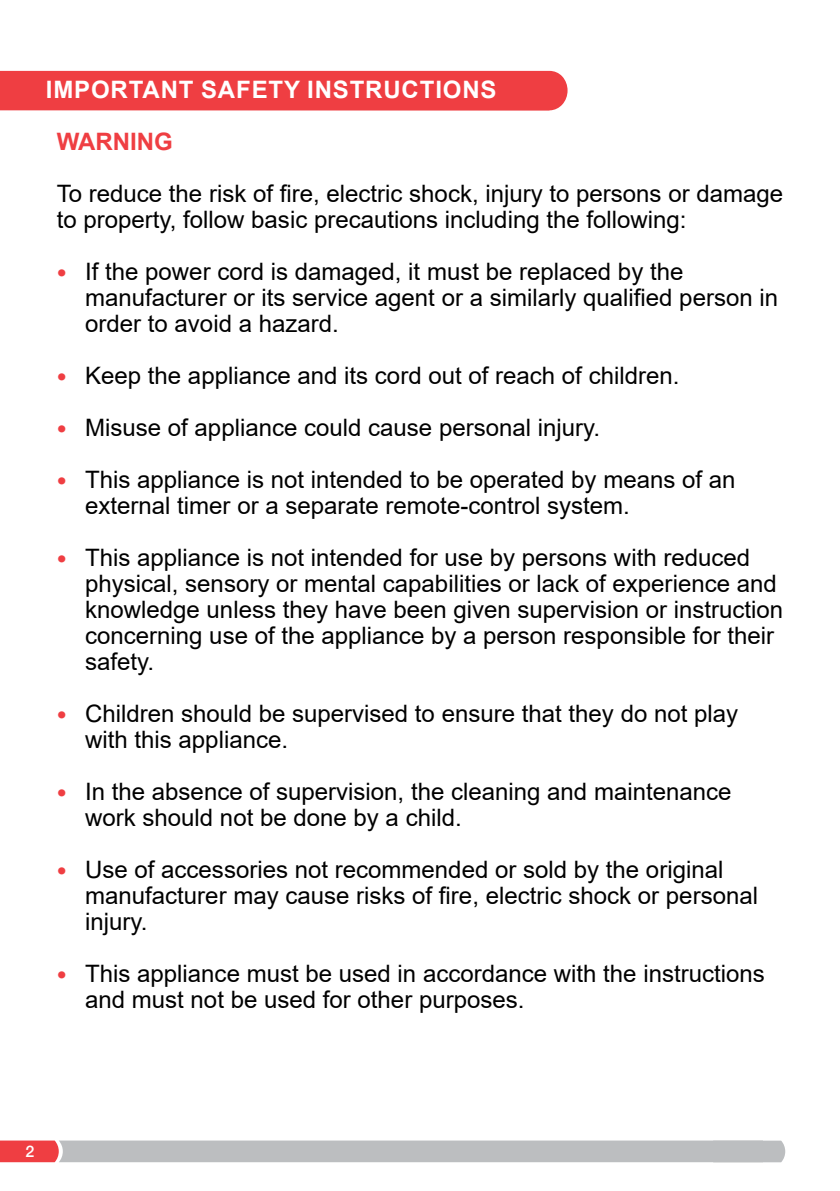
<style>
.page{position:relative;width:840px;height:1191px;background:#fff}
.page>*{position:absolute;margin:0;border:0;box-sizing:border-box;transform-origin:0 0}
.t1{font:24px/26px "Arial";color:#000}
.t2{font:700 24px "Arial";letter-spacing:.035em;color:#fff}
.t3{font:700 24px "Arial";color:#ef3e42}
.t4{font:500 16px "Helvetica Neue LT Std";color:#fff}
.s1{font-family:"Helvetica Neue LT Std";font-weight:700;font-size:20px;color:#ef3e42}
</style>
<div class="page">
<svg style="left:0;top:1140px;width:784px;height:22px;background:#c1b6b8"></svg>
<div style="left:0;top:71px;width:567px;height:40px;background:#ef3e42"></div>
<p class="t2" style="left:46px;top:73px;width:452px">IMPORTANT SAFETY INSTRUCTIONS</p>
<p class="t3" style="left:57px;top:125px;width:117px">WARNING</p>
<p class="t1" style="left:57px;top:180px;width:727px">To reduce the risk of fire, electric shock, injury to persons or damage to property, follow basic precautions including the following:</p>
<p class="t1" style="left:85px;top:258px;width:694px;text-indent:-28px"><span class="s1">•</span> If the power cord is damaged, it must be replaced by the manufacturer or its service agent or a similarly qualified person in order to avoid a hazard.</p>
<p class="t1" style="left:57px;top:362px;width:624px"><span class="s1">•</span> Keep the appliance and its cord out of reach of children.</p>
<p class="t1" style="left:57px;top:414px;width:544px"><span class="s1">•</span> Misuse of appliance could cause personal injury.</p>
<p class="t1" style="left:85px;top:466px;width:651px;text-indent:-28px"><span class="s1">•</span> This appliance is not intended to be operated by means of an external timer or a separate remote-control system.</p>
<p class="t1" style="left:85px;top:544px;width:699px;text-indent:-28px"><span class="s1">•</span> This appliance is not intended for use by persons with reduced physical, sensory or mental capabilities or lack of experience and knowledge unless they have been given supervision or instruction concerning use of the appliance by a person responsible for their safety.</p>
<p class="t1" style="left:85px;top:700px;width:654px;text-indent:-28px"><span class="s1">•</span> Children should be supervised to ensure that they do not play with this appliance.</p>
<p class="t1" style="left:85px;top:778px;width:647px;text-indent:-28px"><span class="s1">•</span> In the absence of supervision, the cleaning and maintenance work should not be done by a child.</p>
<p class="t1" style="left:85px;top:856px;width:674px;text-indent:-28px"><span class="s1">•</span> Use of accessories not recommended or sold by the original manufacturer may cause risks of fire, electric shock or personal injury.</p>
<p class="t1" style="left:85px;top:960px;width:680px;text-indent:-28px"><span class="s1">•</span> This appliance must be used in accordance with the instructions and must not be used for other purposes.</p>
<p class="t4" style="left:26px;top:1141px;width:10px">2</p>
</div>
